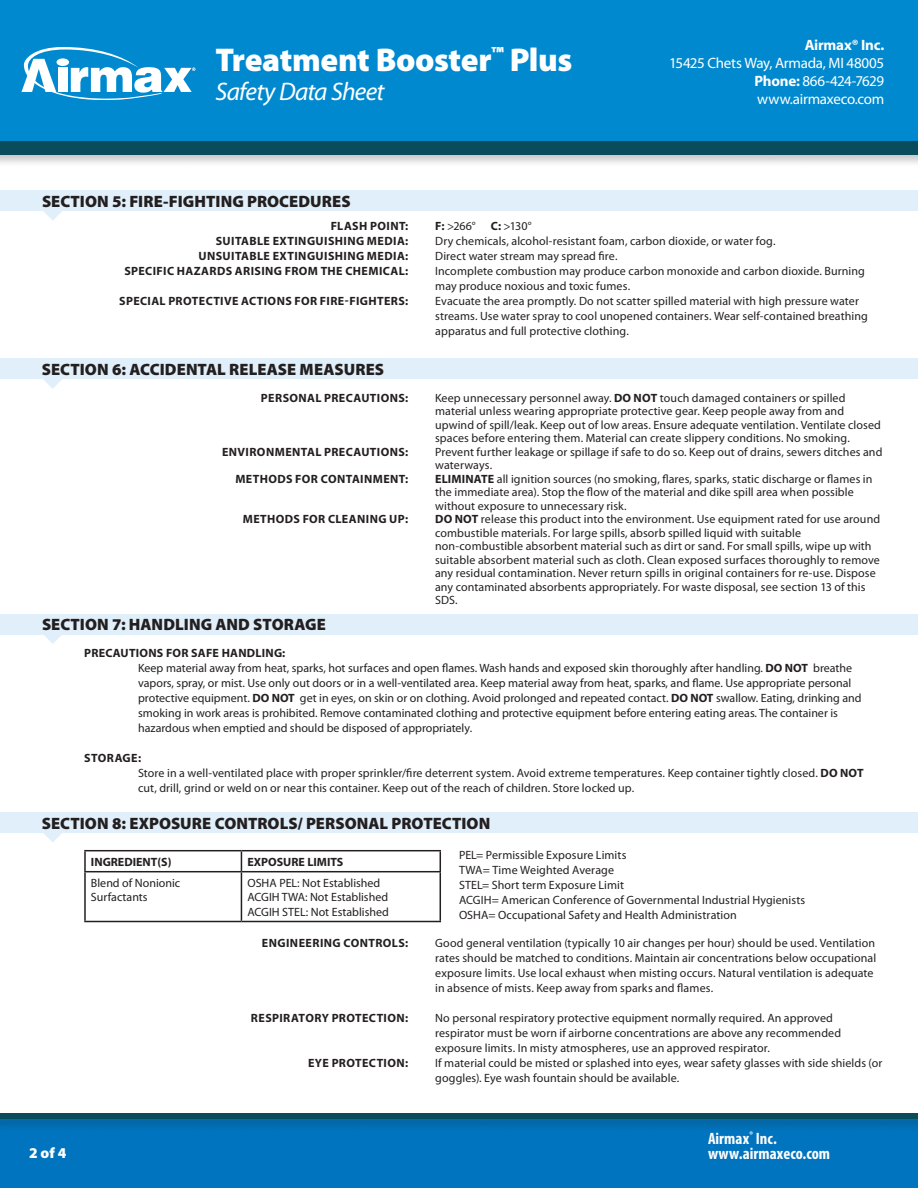
<style>
.page{position:relative;width:918px;height:1188px;background:#fff}
.page>*{position:absolute;margin:0;border:0;box-sizing:border-box;transform-origin:0 0}
.t1{font:900 33px "Myriad Pro";letter-spacing:-.015em;color:#fff}
.t2{font:italic 25.5px "Myriad Pro";letter-spacing:-.03em;color:#fff}
.t3{font:900 16.5px "Myriad Pro";letter-spacing:.005em;color:#231f20}
.t4{font:700 condensed 16.5px "Myriad Pro";letter-spacing:.005em;color:#fff}
.t5{font:15px/18px "Myriad Pro";letter-spacing:-.02em;color:#fff;text-align:justify}
.t6{font:700 15px "Myriad Pro";letter-spacing:-.015em;color:#fff}
.t7{font:900 15px "Myriad Pro";color:#fff}
.sidebyside_list{font:12px/13.5px "Myriad Pro";letter-spacing:.005em;color:#231f20}
.Section_Sub_Head_Bol{font:12px/15px "Myriad Pro";color:#231f20}
.sidebyside_list-2{font:700 12px "Myriad Pro";letter-spacing:.035em;color:#231f20}
.sidebyside_list-3{font:700 12px "Myriad Pro";color:#231f20}
.s1{font-weight:700}
</style>
<div class="page">
<div style="left:0;top:0;width:918px;height:155px;background:#0089cf"></div>
<div style="left:0;top:139px;width:918px;height:28px;background:#231f20;opacity:.25"></div>
<div style="left:0;top:141px;width:918px;height:14px;background:#094c5c"></div>
<div style="left:0;top:1114px;width:918px;height:74px;background:#0074be"></div>
<div style="left:0;top:1112px;width:918px;height:20px;background:#231f20;opacity:.25"></div>
<div style="left:0;top:1114px;width:918px;height:5px;background:#094c5c"></div>
<svg style="left:21px;top:47px;width:174px;height:53px"></svg>
<div style="left:57px;top:58px;width:12px;height:8px;background:#fff;border-radius:50%"></div>
<div style="left:0;top:812px;width:918px;height:21px;background:#e0eff9"></div>
<svg style="left:44px;top:833px;width:18px;height:9px"></svg>
<div style="left:0;top:359px;width:918px;height:20px;background:#e0eff9"></div>
<svg style="left:43px;top:379px;width:19px;height:10px"></svg>
<div style="left:0;top:614px;width:918px;height:21px;background:#e0eff9"></div>
<svg style="left:44px;top:635px;width:18px;height:9px"></svg>
<hr style="left:84px;top:850px;width:157px;height:1px;background:#231f20">
<hr style="left:84px;top:851px;width:2px;height:20px;background:#231f20">
<hr style="left:241px;top:850px;width:200px;height:1px;background:#231f20">
<svg style="left:241px;top:851px;width:1px;height:20px"></svg>
<svg style="left:440px;top:851px;width:1px;height:20px"></svg>
<hr style="left:84px;top:871px;width:157px;height:1px;background:#231f20">
<hr style="left:84px;top:872px;width:2px;height:49px;background:#231f20">
<hr style="left:241px;top:871px;width:200px;height:1px;background:#231f20">
<hr style="left:241px;top:872px;width:1px;height:49px;background:#231f20">
<hr style="left:440px;top:872px;width:1px;height:49px;background:#231f20">
<hr style="left:84px;top:921px;width:157px;height:1px;background:#231f20">
<hr style="left:241px;top:921px;width:200px;height:1px;background:#231f20">
<div style="left:0;top:190px;width:918px;height:21px;background:#e0eff9"></div>
<svg style="left:43px;top:211px;width:19px;height:10px"></svg>
<h1 class="t1" style="left:216px;top:38px;width:358px">Treatment Booster<sup>™</sup> Plus</h1>
<h2 class="t2" style="left:216px;top:75px;width:170px">Safety Data Sheet</h2>
<p class="t6" style="left:805px;top:35px;width:81px">Airmax® Inc.</p>
<p class="t5" style="left:755px;top:54px;width:131px;text-indent:-85px">15425 Chets Way, Armada, MI 48005<br><span class="s1">Phone:</span> 866-424-7629 www.airmaxeco.com</p>
<p class="t3" style="left:42px;top:190px;width:310px">SECTION 5: FIRE-FIGHTING PROCEDURES</p>
<p class="sidebyside_list-2" style="left:331px;top:218px;width:79px">FLASH POINT:</p>
<p class="sidebyside_list" style="left:435px;top:219px;width:42px"><span class="s1">F:</span> &gt;266°</p>
<p class="sidebyside_list" style="left:491px;top:219px;width:42px"><span class="s1">C:</span> &gt;130°</p>
<p class="sidebyside_list-2" style="left:216px;top:233px;width:194px">SUITABLE EXTINGUISHING MEDIA:</p>
<p class="sidebyside_list" style="left:435px;top:234px;width:342px">Dry chemicals, alcohol-resistant foam, carbon dioxide, or water fog.</p>
<p class="sidebyside_list-2" style="left:199px;top:248px;width:211px">UNSUITABLE EXTINGUISHING MEDIA:</p>
<p class="sidebyside_list" style="left:435px;top:249px;width:184px">Direct water stream may spread fire.</p>
<p class="sidebyside_list-2" style="left:124px;top:263px;width:285px">SPECIFIC HAZARDS ARISING FROM THE CHEMICAL:</p>
<p class="sidebyside_list" style="left:435px;top:263px;width:431px;line-height:15px">Incomplete combustion may produce carbon monoxide and carbon dioxide. Burning may produce noxious and toxic fumes.</p>
<p class="sidebyside_list-2" style="left:119px;top:293px;width:290px">SPECIAL PROTECTIVE ACTIONS FOR FIRE-FIGHTERS:</p>
<p class="sidebyside_list" style="left:435px;top:293px;width:434px;line-height:15px">Evacuate the area promptly. Do not scatter spilled material with high pressure water streams. Use water spray to cool unopened containers. Wear self-contained breathing apparatus and full protective clothing.</p>
<p class="t3" style="left:42px;top:359px;width:344px">SECTION 6: ACCIDENTAL RELEASE MEASURES</p>
<p class="sidebyside_list-2" style="left:261px;top:390px;width:149px">PERSONAL PRECAUTIONS:</p>
<p class="sidebyside_list" style="left:435px;top:391px;width:447px">Keep unnecessary personnel away. <span class="s1">DO NOT</span> touch damaged containers or spilled material unless wearing appropriate protective gear. Keep people away from and upwind of spill/leak. Keep out of low areas. Ensure adequate ventilation. Ventilate closed spaces before entering them. Material can create slippery conditions. No smoking.</p>
<p class="sidebyside_list-2" style="left:222px;top:444px;width:188px">ENVIRONMENTAL PRECAUTIONS:</p>
<p class="sidebyside_list" style="left:435px;top:445px;width:449px">Prevent further leakage or spillage if safe to do so. Keep out of drains, sewers ditches and waterways.</p>
<p class="sidebyside_list-2" style="left:235px;top:471px;width:174px">METHODS FOR CONTAINMENT:</p>
<p class="sidebyside_list" style="left:435px;top:472px;width:439px"><span class="s1">ELIMINATE</span> all ignition sources (no smoking, flares, sparks, static discharge or flames in the immediate area). Stop the flow of the material and dike spill area when possible without exposure to unnecessary risk.</p>
<p class="sidebyside_list-2" style="left:243px;top:511px;width:167px">METHODS FOR CLEANING UP:</p>
<p class="sidebyside_list" style="left:435px;top:512px;width:447px"><span class="s1">DO NOT</span> release this product into the environment. Use equipment rated for use around combustible materials. For large spills, absorb spilled liquid with suitable non-combustible absorbent material such as dirt or sand. For small spills, wipe up with suitable absorbent material such as cloth. Clean exposed surfaces thoroughly to remove any residual contamination. Never return spills in original containers for re-use. Dispose any contaminated absorbents appropriately. For waste disposal, see section 13 of this SDS.</p>
<p class="t3" style="left:42px;top:614px;width:285px">SECTION 7: HANDLING AND STORAGE</p>
<p class="Section_Sub_Head_Bol" style="left:138px;top:645px;width:725px;text-indent:-54px"><span class="s1">PRECAUTIONS FOR SAFE HANDLING:<br></span>Keep material away from heat, sparks, hot surfaces and open flames. Wash hands and exposed skin thoroughly after handling. <span class="s1">DO NOT</span> breathe vapors, spray, or mist. Use only out doors or in a well-ventilated area. Keep material away from heat, sparks, and flame. Use appropriate personal protective equipment. <span class="s1">DO NOT</span> get in eyes, on skin or on clothing. Avoid prolonged and repeated contact. <span class="s1">DO NOT</span> swallow. Eating, drinking and smoking in work areas is prohibited. Remove contaminated clothing and protective equipment before entering eating areas. The container is hazardous when emptied and should be disposed of appropriately.</p>
<p class="Section_Sub_Head_Bol" style="left:138px;top:750px;width:727px;text-indent:-54px"><span class="s1">STORAGE:<br></span>Store in a well-ventilated place with proper sprinkler/fire deterrent system. Avoid extreme temperatures. Keep container tightly closed. <span class="s1">DO NOT </span>cut, drill, grind or weld on or near this container. Keep out of the reach of children. Store locked up.</p>
<p class="t3" style="left:42px;top:812px;width:450px">SECTION 8: EXPOSURE CONTROLS/ PERSONAL PROTECTION</p>
<p class="sidebyside_list-3" style="left:91px;top:854px;width:82px">INGREDIENT(S)</p>
<p class="sidebyside_list-3" style="left:247px;top:854px;width:98px">EXPOSURE LIMITS</p>
<p class="Section_Sub_Head_Bol" style="left:91px;top:875px;width:91px;line-height:14.4px">Blend of Nonionic<br>Surfactants</p>
<p class="Section_Sub_Head_Bol" style="left:247px;top:875px;width:143px;line-height:14.4px">OSHA PEL: Not Established<br>ACGIH TWA: Not Established<br>ACGIH STEL: Not Established</p>
<p class="Section_Sub_Head_Bol" style="left:459px;top:847px;width:169px">PEL= Permissible Exposure Limits</p>
<p class="Section_Sub_Head_Bol" style="left:459px;top:862px;width:157px">TWA= Time Weighted Average</p>
<p class="Section_Sub_Head_Bol" style="left:459px;top:877px;width:167px">STEL= Short term Exposure Limit</p>
<p class="Section_Sub_Head_Bol" style="left:459px;top:892px;width:348px">ACGIH= American Conference of Governmental Industrial Hygienists</p>
<p class="Section_Sub_Head_Bol" style="left:459px;top:907px;width:279px">OSHA= Occupational Safety and Health Administration</p>
<p class="sidebyside_list-2" style="left:262px;top:935px;width:148px">ENGINEERING CONTROLS:</p>
<p class="sidebyside_list" style="left:435px;top:935px;width:443px;line-height:15px">Good general ventilation (typically 10 air changes per hour) should be used. Ventilation rates should be matched to conditions. Maintain air concentrations below occupational exposure limits. Use local exhaust when misting occurs. Natural ventilation is adequate in absence of mists. Keep away from sparks and flames.</p>
<p class="sidebyside_list-2" style="left:251px;top:1010px;width:159px">RESPIRATORY PROTECTION:</p>
<p class="sidebyside_list" style="left:435px;top:1010px;width:408px;line-height:15px">No personal respiratory protective equipment normally required. An approved respirator must be worn if airborne concentrations are above any recommended exposure limits. In misty atmospheres, use an approved respirator.</p>
<p class="sidebyside_list-2" style="left:308px;top:1055px;width:102px">EYE PROTECTION:</p>
<p class="sidebyside_list" style="left:435px;top:1055px;width:449px;line-height:15px">If material could be misted or splashed into eyes, wear safety glasses with side shields (or goggles). Eye wash fountain should be available.</p>
<h3 class="t4" style="left:708px;top:1128px;width:70px">Airmax<sup>®</sup> Inc.</h3>
<p class="t7" style="left:29px;top:1143px;width:39px">2 of 4</p>
<h3 class="t4" style="left:708px;top:1143px;width:124px">www.airmaxeco.com</h3>
</div>
